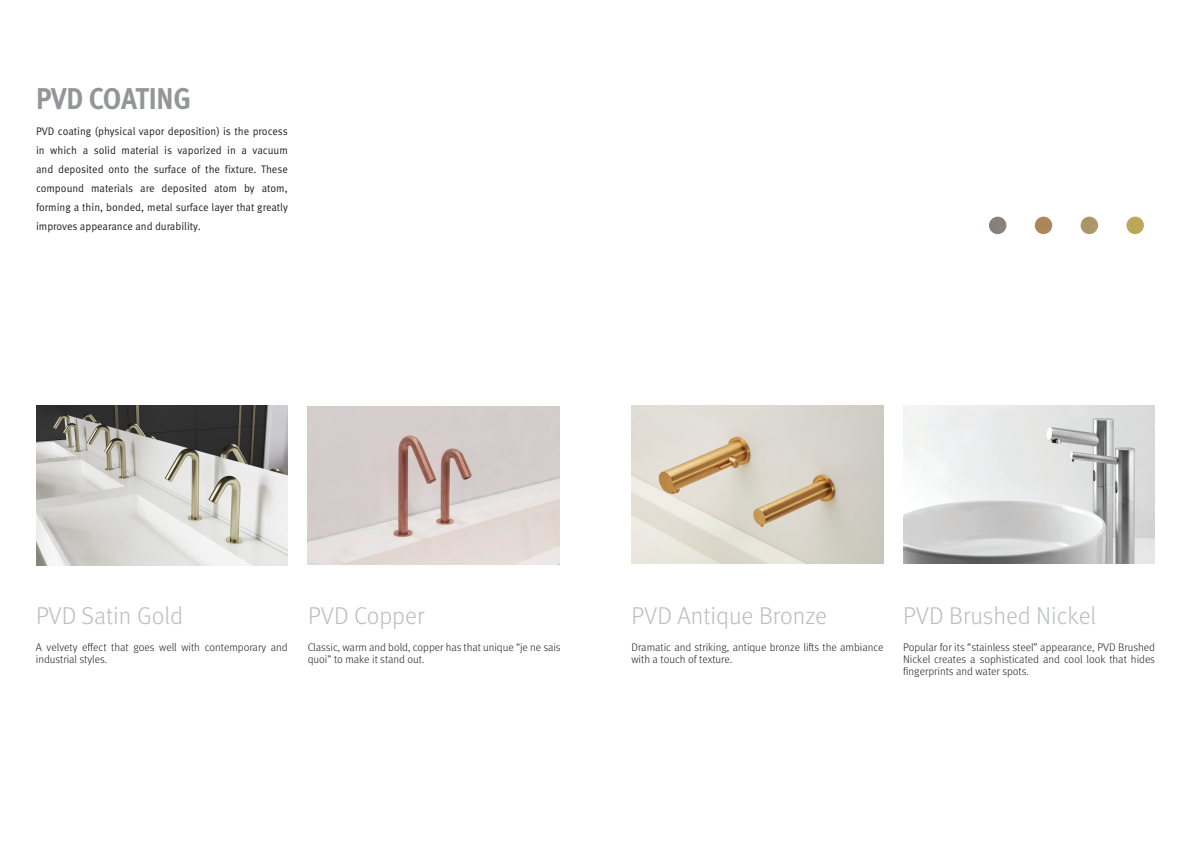
<style>
.page{position:relative;width:1191px;height:842px;background:#fff}
.page>*{position:absolute;margin:0;border:0;box-sizing:border-box;transform-origin:0 0}
.t1{font:700 30px "Meta Pro";letter-spacing:-.01em;color:#939598;scale:.9 1}
.t2{font:300 24.4px "Meta Pro";color:#bcbdc0}
.t3{font:300 11px/12px "Meta Pro";color:#231f20}
.t4{font:11px/19px "Meta Pro Norm";color:#231f20;text-align:justify;scale:.95 1}
</style>
<div class="page">
<img style="left:36px;top:405px;width:252px;height:160px">
<img style="left:989px;top:217px;width:17px;height:17px;border-radius:9px">
<img style="left:1034px;top:217px;width:18px;height:17px;border-radius:9px">
<img style="left:1080px;top:217px;width:18px;height:17px;border-radius:9px">
<img style="left:1126px;top:217px;width:18px;height:17px;border-radius:9px">
<img style="left:903px;top:405px;width:252px;height:159px">
<img style="left:308px;top:407px;width:251px;height:158px">
<img style="left:631px;top:405px;width:252px;height:159px">
<h1 class="t1" style="left:36px;top:75px;width:174px">PVD COATING</h1>
<p class="t4" style="left:36px;top:121px;width:266px">PVD coating (physical vapor deposition) is the process in which a solid material is vaporized in a vacuum and deposited onto the surface of the fixture. These compound materials are deposited atom by atom, forming a thin, bonded, metal surface layer that greatly improves appearance and durability.</p>
<h2 class="t2" style="left:36px;top:598px;width:148px">PVD Satin Gold</h2>
<h2 class="t2" style="left:308px;top:598px;width:118px">PVD Copper</h2>
<h2 class="t2" style="left:631px;top:598px;width:197px">PVD Antique Bronze</h2>
<h2 class="t2" style="left:903px;top:598px;width:195px">PVD Brushed Nickel</h2>
<p class="t3" style="left:36px;top:641px;width:253px">A velvety effect that goes well with contemporary and industrial styles.</p>
<p class="t3" style="left:903px;top:641px;width:253px;text-align:justify">Popular for its “stainless steel” appearance, PVD Brushed Nickel creates a sophisticated and cool look that hides fingerprints and water spots.</p>
<p class="t3" style="left:308px;top:641px;width:254px">Classic, warm and bold, copper has that unique “je ne sais quoi” to make it stand out.</p>
<p class="t3" style="left:631px;top:641px;width:253px">Dramatic and striking, antique bronze lifts the ambiance with a touch of texture.</p>
</div>
